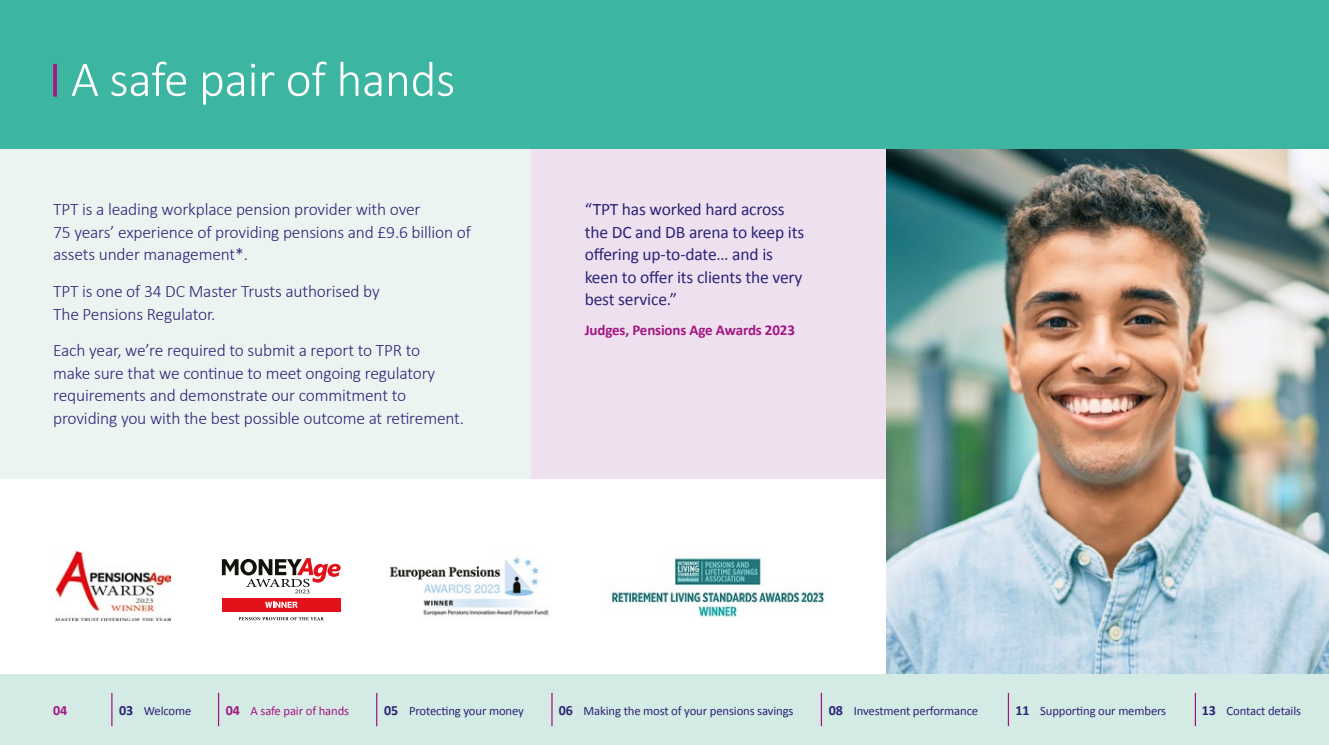
<style>
.page{position:relative;width:1329px;height:745px;background:#fff}
.page>*{position:absolute;margin:0;border:0;box-sizing:border-box;transform-origin:0 0}
.t1{font:300 50px "Calibri";letter-spacing:-.01em;color:#fff}
.t2{font:300 17.5px/22.5px "Calibri";letter-spacing:-.01em;color:#2b2577}
.t3{font:17.5px/22.5px "Calibri";letter-spacing:-.01em;color:#2b2577}
.t4{font:700 15px "Calibri";letter-spacing:-.01em;color:#a31781}
.t5{font:700 14px "Calibri";color:#a31781}
.t6{font:12.62px "Calibri";letter-spacing:-.01em;color:#2b2577}
.t7{font:12.62px "Calibri";letter-spacing:-.01em;color:#a31781}
.s1{font-weight:700;font-size:14px}
</style>
<div class="page">
<img style="left:886px;top:149px;width:443px;height:524px">
<div style="left:0;top:149px;width:531px;height:329px;background:#eaf5f2"></div>
<div style="left:531px;top:149px;width:355px;height:329px;background:#efe0f0"></div>
<div style="left:0;top:0;width:1329px;height:149px;background:#3cb5a1"></div>
<img style="left:387px;top:557px;width:162px;height:62px">
<img style="left:55px;top:551px;width:115px;height:69px">
<div style="left:222px;top:598px;width:119px;height:13px;background:#e31119"></div>
<svg style="left:265px;top:601px;width:32px;height:6px"></svg>
<svg style="left:222px;top:558px;width:119px;height:35px"></svg>
<svg style="left:239px;top:617px;width:85px;height:3px"></svg>
<img style="left:611px;top:557px;width:214px;height:62px">
<svg style="left:53px;top:64px;width:4px;height:33px"></svg>
<div style="left:0;top:673px;width:1329px;height:71px;background:#d4eae4"></div>
<hr style="left:111px;top:692px;width:1px;height:33px;background:#a31781">
<hr style="left:218px;top:692px;width:1px;height:33px;background:#a31781">
<hr style="left:376px;top:692px;width:1px;height:33px;background:#a31781">
<hr style="left:551px;top:692px;width:1px;height:33px;background:#a31781">
<hr style="left:821px;top:692px;width:1px;height:33px;background:#a31781">
<hr style="left:1008px;top:692px;width:1px;height:33px;background:#a31781">
<hr style="left:1195px;top:692px;width:1px;height:33px;background:#a31781">
<h1 class="t1" style="left:71px;top:48px;width:386px">A safe pair of hands</h1>
<p class="t2" style="left:53px;top:198px;width:419px">TPT is a leading workplace pension provider with over<br>75 years’ experience of providing pensions and £9.6 billion of assets under management*.</p>
<p class="t2" style="left:53px;top:280px;width:328px">TPT is one of 34 DC Master Trusts authorised by<br>The Pensions Regulator.</p>
<p class="t2" style="left:53px;top:339px;width:412px">Each year, we’re required to submit a report to TPR to<br>make sure that we continue to meet ongoing regulatory requirements and demonstrate our commitment to providing you with the best possible outcome at retirement.</p>
<p class="t3" style="left:585px;top:198px;width:221px">“TPT has worked hard across the DC and DB arena to keep its offering up-to-date… and is keen to offer its clients the very best service.”</p>
<p class="t4" style="left:585px;top:319px;width:212px">Judges, Pensions Age Awards 2023</p>
<p class="t5" style="left:53px;top:699px;width:16px">04</p>
<p class="t6" style="left:119px;top:701px;width:74px"><span class="s1">03</span> Welcome</p>
<p class="t7" style="left:226px;top:701px;width:125px"><span class="s1">04</span> A safe pair of hands</p>
<p class="t6" style="left:384px;top:701px;width:141px"><span class="s1">05</span> Protecting your money</p>
<p class="t6" style="left:559px;top:701px;width:236px"><span class="s1">06</span> Making the most of your pensions savings</p>
<p class="t6" style="left:829px;top:701px;width:151px"><span class="s1">08</span> Investment performance</p>
<p class="t6" style="left:1015px;top:701px;width:152px"><span class="s1">11</span> Supporting our members</p>
<p class="t6" style="left:1202px;top:701px;width:101px"><span class="s1">13</span> Contact details</p>
</div>
